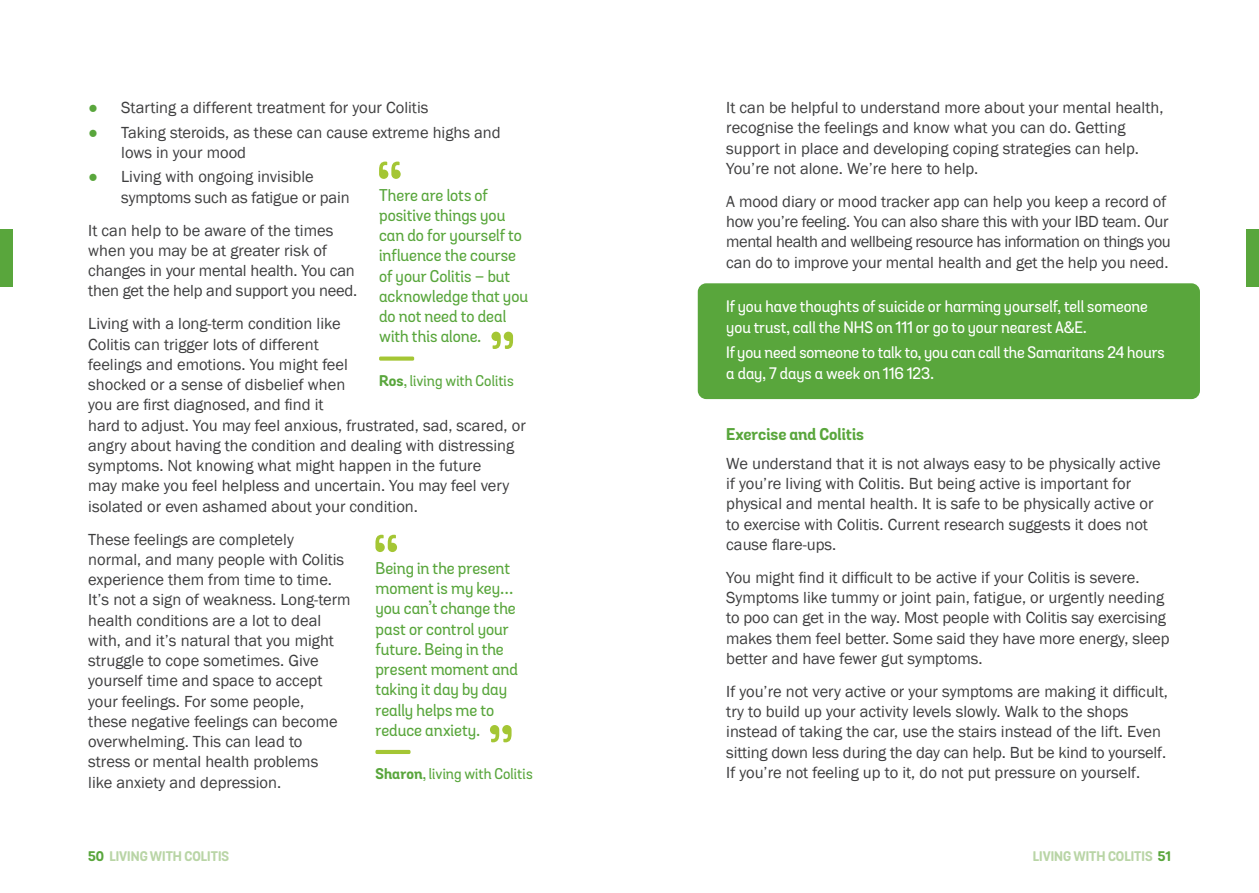
<style>
.page{position:relative;width:1259px;height:893px;background:#fff}
.page>*{position:absolute;margin:0;border:0;box-sizing:border-box;transform-origin:0 0}
.t1{font:16.5px/20.2px "Franklin Gothic";color:#3e3e3f}
.t2{font:500 16.5px/20.2px "Grota Sans Alt Rounded";color:#59a63c}
.t3{font:16.5px/20.2px "Franklin Gothic";letter-spacing:-.02em;color:#3e3e3f}
.t4{font:700 16.5px "Grota Sans Alt Rounded";color:#59a63c}
.t5{font:500 16.2px/21px "Grota Sans Alt Rounded";color:#fff}
.t6{font:500 15px "Grota Sans Alt Rounded";letter-spacing:.005em;color:#59a63c}
.t7{font:700 13.5px "Grota Sans Alt Rounded";color:#b9d5a6}
.s1{color:#59a63c}
.s2{font-weight:700}
</style>
<div class="page">
<svg style="left:379px;top:162px;width:22px;height:17px"></svg>
<svg style="left:491px;top:332px;width:22px;height:17px"></svg>
<div style="left:379px;top:356px;width:35px;height:5px;background:#a4c634"></div>
<svg style="left:375px;top:535px;width:22px;height:17px"></svg>
<svg style="left:490px;top:725px;width:21px;height:17px"></svg>
<hr style="left:375px;top:750px;width:35px;height:4px;background:#a4c634">
<div style="left:698px;top:283px;width:502px;height:116px;background:#59a63c;border-radius:9px"></div>
<div style="left:1246px;top:229px;width:13px;height:58px;background:#59a63c"></div>
<div style="left:0;top:229px;width:13px;height:58px;background:#59a63c"></div>
<p class="t1" style="left:88px;top:98px;width:342px"><span class="s1">●</span> Starting a different treatment for your Colitis</p>
<p class="t1" style="left:121px;top:122px;width:381px;text-indent:-33px"><span class="s1">●</span> Taking steroids, as these can cause extreme highs and lows in your mood</p>
<p class="t1" style="left:121px;top:167px;width:230px;text-indent:-33px"><span class="s1">●</span> Living with ongoing invisible symptoms such as fatigue or pain</p>
<p class="t1" style="left:88px;top:220px;width:271px">It can help to be aware of the times when you may be at greater risk of changes in your mental health. You can then get the help and support you need.</p>
<p class="t1" style="left:88px;top:314px;width:439px">Living with a long-term condition like<br>Colitis can trigger lots of different<br>feelings and emotions. You might feel<br>shocked or a sense of disbelief when<br>you are first diagnosed, and find it<br>hard to adjust. You may feel anxious, frustrated, sad, scared, or angry about having the condition and dealing with distressing symptoms. Not knowing what might happen in the future<br>may make you feel helpless and uncertain. You may feel very isolated or even ashamed about your condition.</p>
<p class="t1" style="left:88px;top:529px;width:264px">These feelings are completely normal, and many people with Colitis experience them from time to time.<br>It’s not a sign of weakness. Long-term health conditions are a lot to deal with, and it’s natural that you might struggle to cope sometimes. Give yourself time and space to accept your feelings. For some people,<br>these negative feelings can become overwhelming. This can lead to<br>stress or mental health problems<br>like anxiety and depression.</p>
<p class="t2" style="left:379px;top:185px;width:151px">There are lots of positive things you can do for yourself to influence the course of your Colitis – but acknowledge that you do not need to deal with this alone.</p>
<p class="t6" style="left:379px;top:371px;width:136px"><span class="s2">Ros</span>, living with Colitis</p>
<p class="t2" style="left:375px;top:558px;width:144px">Being in the present moment is my key… you can’t change the past or control your future. Being in the present moment and taking it day by day really helps me to reduce anxiety.</p>
<p class="t6" style="left:375px;top:765px;width:159px"><span class="s2">Sharon</span>, living with Colitis</p>
<p class="t1" style="left:726px;top:98px;width:439px">It can be helpful to understand more about your mental health, recognise the feelings and know what you can do. Getting support in place and developing coping strategies can help.<br>You’re not alone. We’re here to help.</p>
<p class="t3" style="left:726px;top:192px;width:446px">A mood diary or mood tracker app can help you keep a record of how you’re feeling. You can also share this with your IBD team. Our mental health and wellbeing resource has information on things you can do to improve your mental health and get the help you need.</p>
<p class="t5" style="left:726px;top:297px;width:423px">If you have thoughts of suicide or harming yourself, tell someone you trust, call the NHS on 111 or go to your nearest A&amp;E.</p>
<p class="t5" style="left:726px;top:343px;width:440px">If you need someone to talk to, you can call the Samaritans 24 hours a day, 7 days a week on 116 123.</p>
<p class="t4" style="left:726px;top:424px;width:139px">Exercise and Colitis</p>
<p class="t1" style="left:726px;top:454px;width:436px">We understand that it is not always easy to be physically active if you’re living with Colitis. But being active is important for physical and mental health. It is safe to be physically active or to exercise with Colitis. Current research suggests it does not cause flare-ups.</p>
<p class="t1" style="left:726px;top:568px;width:445px">You might find it difficult to be active if your Colitis is severe.<br>Symptoms like tummy or joint pain, fatigue, or urgently needing to poo can get in the way. Most people with Colitis say exercising makes them feel better. Some said they have more energy, sleep better and have fewer gut symptoms.</p>
<p class="t1" style="left:726px;top:682px;width:443px">If you’re not very active or your symptoms are making it difficult, try to build up your activity levels slowly. Walk to the shops instead of taking the car, use the stairs instead of the lift. Even sitting down less during the day can help. But be kind to yourself.<br>If you’re not feeling up to it, do not put pressure on yourself.</p>
<p class="t7" style="left:88px;top:847px;width:142px"><span class="s1">50</span> LIVING WITH COLITIS</p>
<p class="t7" style="left:1033px;top:847px;width:139px">LIVING WITH COLITIS <span class="s1">51</span></p>
</div>
